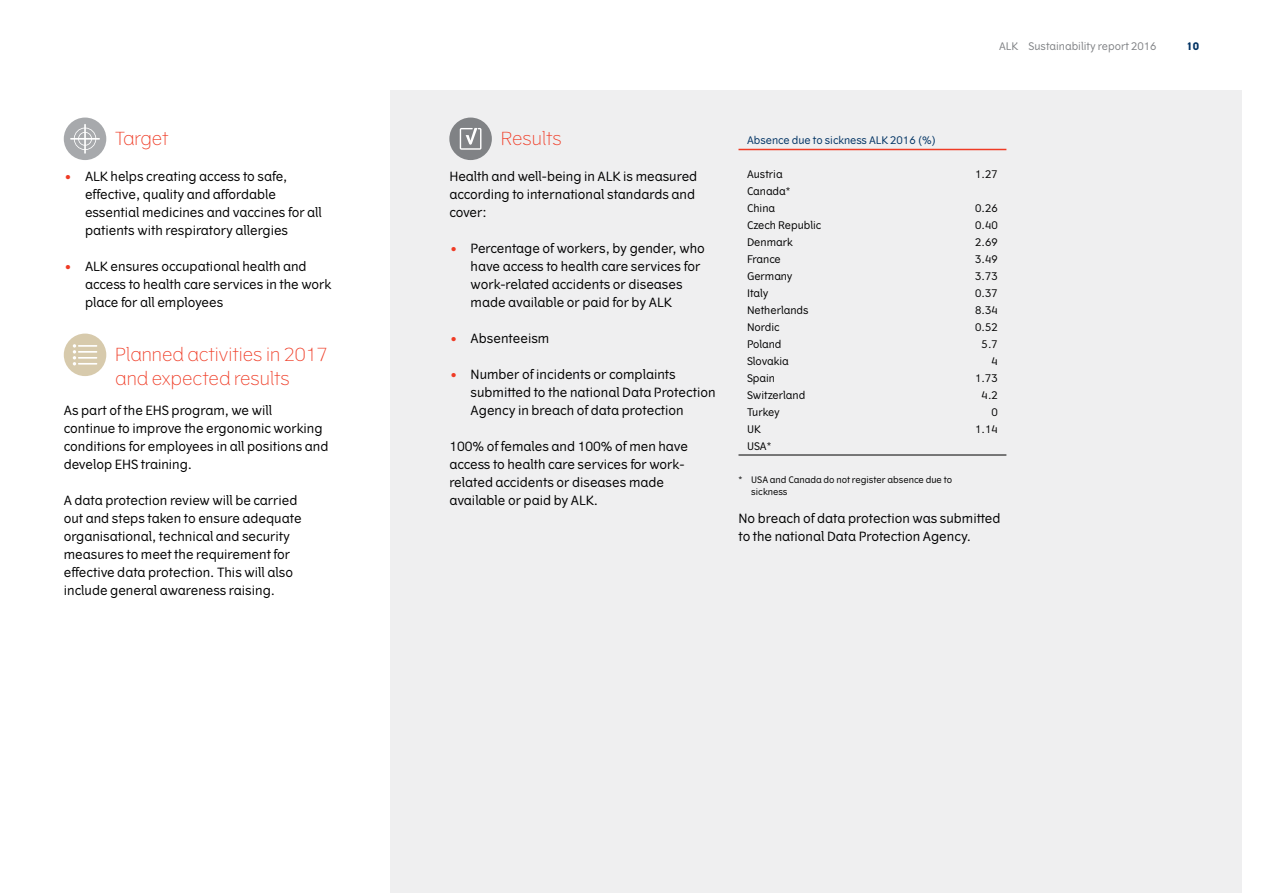
<style>
.page{position:relative;width:1263px;height:893px;background:#fff}
.page>*{position:absolute;margin:0;border:0;box-sizing:border-box;transform-origin:0 0}
.t1{font:300 18px/24px "Vertigo";color:#ef3b25}
.t2{font:12.75px/18px "Vertigo";color:#000}
.t3{font:10.5px/17px "Vertigo";color:#000}
.t4{font:10.5px "Vertigo";color:#003263}
.t5{font:10.5px "Vertigo";color:#808285}
.t6{font:700 10.5px "Vertigo";color:#003263}
.t7{font:9px/12px "Vertigo";color:#000}
.s1{color:#ef3b25}
</style>
<div class="page">
<div style="left:390px;top:90px;width:852px;height:803px;background:#efeff0"></div>
<div style="left:64px;top:118px;width:42px;height:42px;background:#a7a9ac;border-radius:50%"></div>
<svg style="left:70px;top:124px;width:30px;height:30px"></svg>
<div style="left:64px;top:334px;width:42px;height:42px;background:#d7caac;border-radius:50%"></div>
<svg style="left:73px;top:344px;width:24px;height:21px"></svg>
<div style="left:449px;top:118px;width:43px;height:42px;background:#808285;border-radius:50%"></div>
<svg style="left:460px;top:128px;width:21px;height:22px"></svg>
<hr style="left:738px;top:149px;width:268px;height:1px;background:#ef3b25">
<hr style="left:738px;top:455px;width:268px;height:1px;background:#000">
<h1 class="t1" style="left:115px;top:127px;width:55px">Target</h1>
<p class="t2" style="left:85px;top:168px;width:238px;text-indent:-21px"><span class="s1">•</span> ALK helps creating access to safe, effective, quality and affordable essential medicines and vaccines for all patients with respiratory allergies</p>
<p class="t2" style="left:85px;top:258px;width:248px;text-indent:-21px"><span class="s1">•</span> ALK ensures occupational health and access to health care services in the work place for all employees</p>
<h1 class="t1" style="left:115px;top:343px;width:214px">Planned activities in 2017 and expected results</h1>
<p class="t2" style="left:64px;top:402px;width:266px">As part of the EHS program, we will<br>continue to improve the ergonomic working conditions for employees in all positions and develop EHS training.</p>
<p class="t2" style="left:64px;top:492px;width:239px">A data protection review will be carried out and steps taken to ensure adequate organisational, technical and security measures to meet the requirement for effective data protection. This will also include general awareness raising.</p>
<p class="t5" style="left:999px;top:41px;width:159px">ALK Sustainability report 2016</p>
<p class="t6" style="left:1186px;top:40px;width:14px">10</p>
<h1 class="t1" style="left:501px;top:127px;width:62px">Results</h1>
<p class="t2" style="left:449px;top:168px;width:249px">Health and well-being in ALK is measured according to international standards and cover:</p>
<p class="t2" style="left:471px;top:240px;width:236px;text-indent:-21px"><span class="s1">•</span> Percentage of workers, by gender, who have access to health care services for work-related accidents or diseases made available or paid for by ALK</p>
<p class="t2" style="left:449px;top:330px;width:102px"><span class="s1">•</span> Absenteeism</p>
<p class="t2" style="left:471px;top:366px;width:246px;text-indent:-21px"><span class="s1">•</span> Number of incidents or complaints submitted to the national Data Protection<br>Agency in breach of data protection</p>
<p class="t2" style="left:449px;top:438px;width:240px">100% of females and 100% of men have access to health care services for work&shy;related accidents or diseases made available or paid by ALK.</p>
<p class="t4" style="left:747px;top:134px;width:191px">Absence due to sickness ALK 2016 (%)</p>
<p class="t3" style="left:747px;top:166px;width:37px">Austria</p>
<p class="t3" style="left:975px;top:166px;width:24px">1.27</p>
<p class="t3" style="left:747px;top:183px;width:45px">Canada*<br>China</p>
<p class="t3" style="left:975px;top:200px;width:24px">0.26</p>
<p class="t3" style="left:747px;top:217px;width:76px">Czech Republic</p>
<p class="t3" style="left:975px;top:217px;width:24px">0.40</p>
<p class="t3" style="left:747px;top:234px;width:47px">Denmark</p>
<p class="t3" style="left:975px;top:234px;width:24px">2.69</p>
<p class="t3" style="left:747px;top:251px;width:35px">France</p>
<p class="t3" style="left:975px;top:251px;width:24px">3.49</p>
<p class="t3" style="left:747px;top:268px;width:47px">Germany</p>
<p class="t3" style="left:975px;top:268px;width:24px">3.73</p>
<p class="t3" style="left:747px;top:285px;width:23px">Italy</p>
<p class="t3" style="left:975px;top:285px;width:24px">0.37</p>
<p class="t3" style="left:747px;top:302px;width:63px">Netherlands</p>
<p class="t3" style="left:975px;top:302px;width:24px">8.34</p>
<p class="t3" style="left:747px;top:319px;width:34px">Nordic</p>
<p class="t3" style="left:975px;top:319px;width:24px">0.52</p>
<p class="t3" style="left:747px;top:336px;width:36px">Poland</p>
<p class="t3" style="left:982px;top:336px;width:18px">5.7</p>
<p class="t3" style="left:747px;top:353px;width:43px">Slovakia</p>
<p class="t3" style="left:991px;top:353px;width:8px">4</p>
<p class="t3" style="left:747px;top:370px;width:30px">Spain</p>
<p class="t3" style="left:975px;top:370px;width:24px">1.73</p>
<p class="t3" style="left:747px;top:387px;width:60px">Switzerland</p>
<p class="t3" style="left:982px;top:387px;width:18px">4.2</p>
<p class="t3" style="left:747px;top:404px;width:34px">Turkey</p>
<p class="t3" style="left:991px;top:404px;width:8px">0</p>
<p class="t3" style="left:747px;top:421px;width:15px">UK</p>
<p class="t3" style="left:975px;top:421px;width:24px">1.14</p>
<p class="t3" style="left:747px;top:438px;width:26px">USA*</p>
<p class="t7" style="left:751px;top:474px;width:202px;text-indent:-13px">* USA and Canada do not register absence due to sickness</p>
<p class="t2" style="left:738px;top:510px;width:263px">No breach of data protection was submitted to the national Data Protection Agency.</p>
</div>
